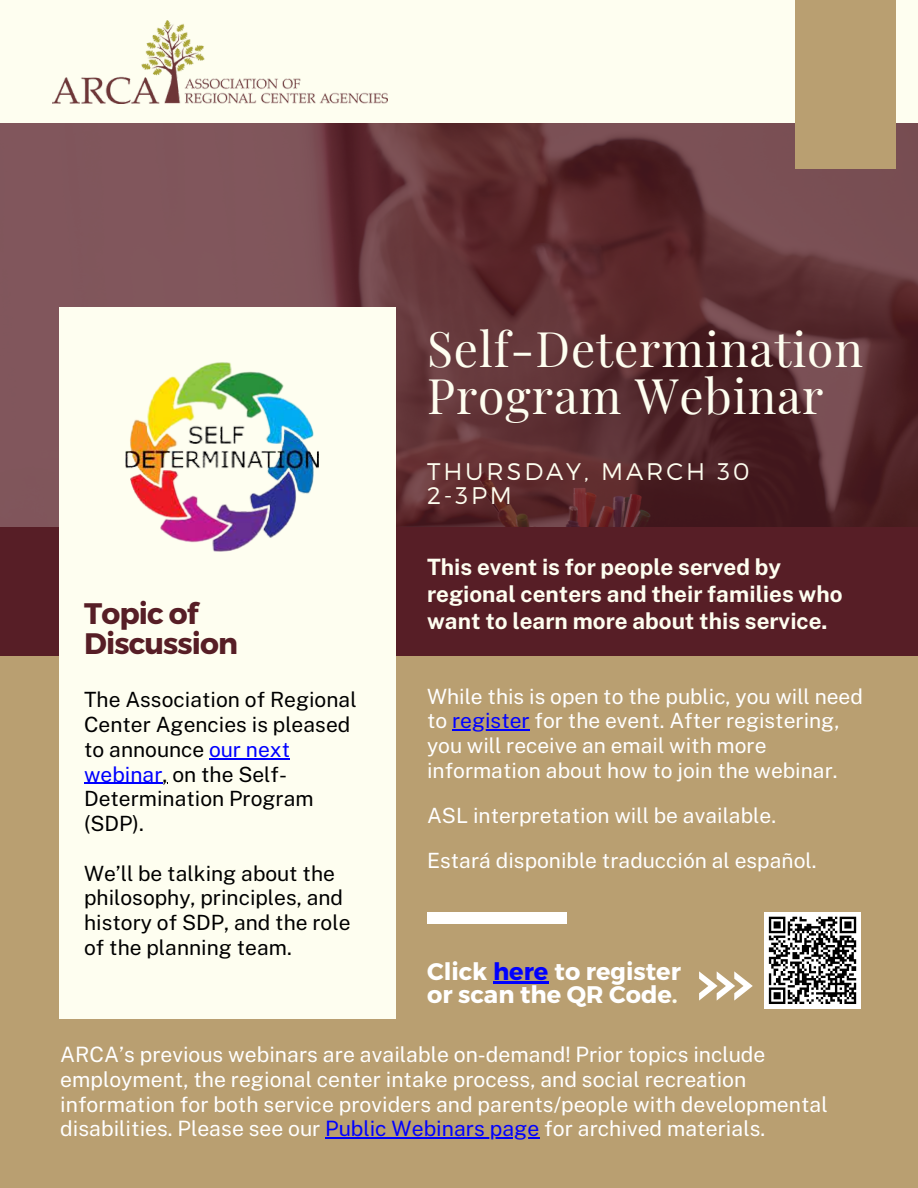
<style>
.page{position:relative;width:918px;height:1188px;background:#b99f71}
.page>*{position:absolute;margin:0;border:0;box-sizing:border-box;transform-origin:0 0}
.t1{font:48px/47.2px "Playfair Display";letter-spacing:.02em;color:#fefef0}
.t2{font:700 29.7px "Montserrat";letter-spacing:-.03em;color:#571e26}
.t3{font:700 24px/23.7px "Montserrat";color:#fff}
.t4{font:300 24px/23.7px "Montserrat";letter-spacing:.12em;color:#fefef0}
.t5{font:700 22.5px/27px "Public Sans";color:#fefef0}
.t6{font:21.15px/24.8px "Public Sans";color:#fff}
.t7{font:21px/24.8px "Public Sans";color:#fff}
.t8{font:21px/24.8px "Public Sans";color:#000}
.s1{color:#00f}
.s2{color:#fefef0}
</style>
<div class="page">
<div style="left:0;top:0;width:918px;height:655px;background:#571e26"></div>
<img style="left:0;top:123px;width:918px;height:404px">
<div style="left:0;top:0;width:918px;height:123px;background:#fefef0"></div>
<div style="left:59px;top:307px;width:336px;height:711px;background:#fefef0"></div>
<div style="left:427px;top:912px;width:139px;height:11px;background:#fff"></div>
<img style="left:52px;top:20px;width:336px;height:83px">
<div style="left:795px;top:0;width:101px;height:168px;background:#b99f71"></div>
<hr style="left:493px;top:982px;width:55px;height:2px;background:#00f">
<svg style="left:699px;top:971px;width:54px;height:30px"></svg>
<div style="left:764px;top:912px;width:97px;height:97px;background:#fff"></div>
<svg style="left:768px;top:916px;width:89px;height:88px"></svg>
<img style="left:125px;top:362px;width:194px;height:190px">
<hr style="left:209px;top:758px;width:81px;height:1px;background:#00f">
<hr style="left:84px;top:783px;width:79px;height:1px;background:#00f">
<hr style="left:452px;top:730px;width:78px;height:1px;background:#00f">
<hr style="left:325px;top:1138px;width:214px;height:1px;background:#00f">
<h1 class="t1" style="left:427px;top:323px;width:438px">Self-Determination<br>Program Webinar</h1>
<p class="t4" style="left:427px;top:458px;width:324px">THURSDAY, MARCH 30<br>2-3PM</p>
<p class="t5" style="left:427px;top:553px;width:417px">This event is for people served by regional centers and their families who</p>
<h2 class="t2" style="left:84px;top:595px;width:116px">Topic of</h2>
<p class="t5" style="left:427px;top:607px;width:402px">want to learn more about this service.</p>
<h2 class="t2" style="left:84px;top:624px;width:156px">Discussion</h2>
<p class="t8" style="left:84px;top:687px;width:274px">The Association of Regional<br>Center Agencies is pleased to announce <span class="s1">our next webinar</span>, on the Self-<br>Determination Program (SDP).</p>
<p class="t8" style="left:84px;top:861px;width:268px">We’ll be talking about the philosophy, principles, and history of SDP, and the role of the planning team.</p>
<p class="t7" style="left:427px;top:684px;width:437px">While this is open to the public, you will need to <span class="s1">register</span> for the event. After registering, you will receive an email with more information about how to join the webinar.</p>
<p class="t7" style="left:427px;top:793px;width:391px;line-height:45px">ASL interpretation will be available.<br>Estará disponible traducción al español.</p>
<p class="t3" style="left:427px;top:958px;width:255px">Click <span class="s1">here</span> to register or scan the QR Code<span class="s2">.</span></p>
<p class="t6" style="left:60px;top:1042px;width:769px">ARCA’s previous webinars are available on-demand! Prior topics include employment, the regional center intake process, and social recreation information for both service providers and parents/people with developmental disabilities. Please see our <span class="s1">Public Webinars page</span> for archived materials.</p>
</div>
